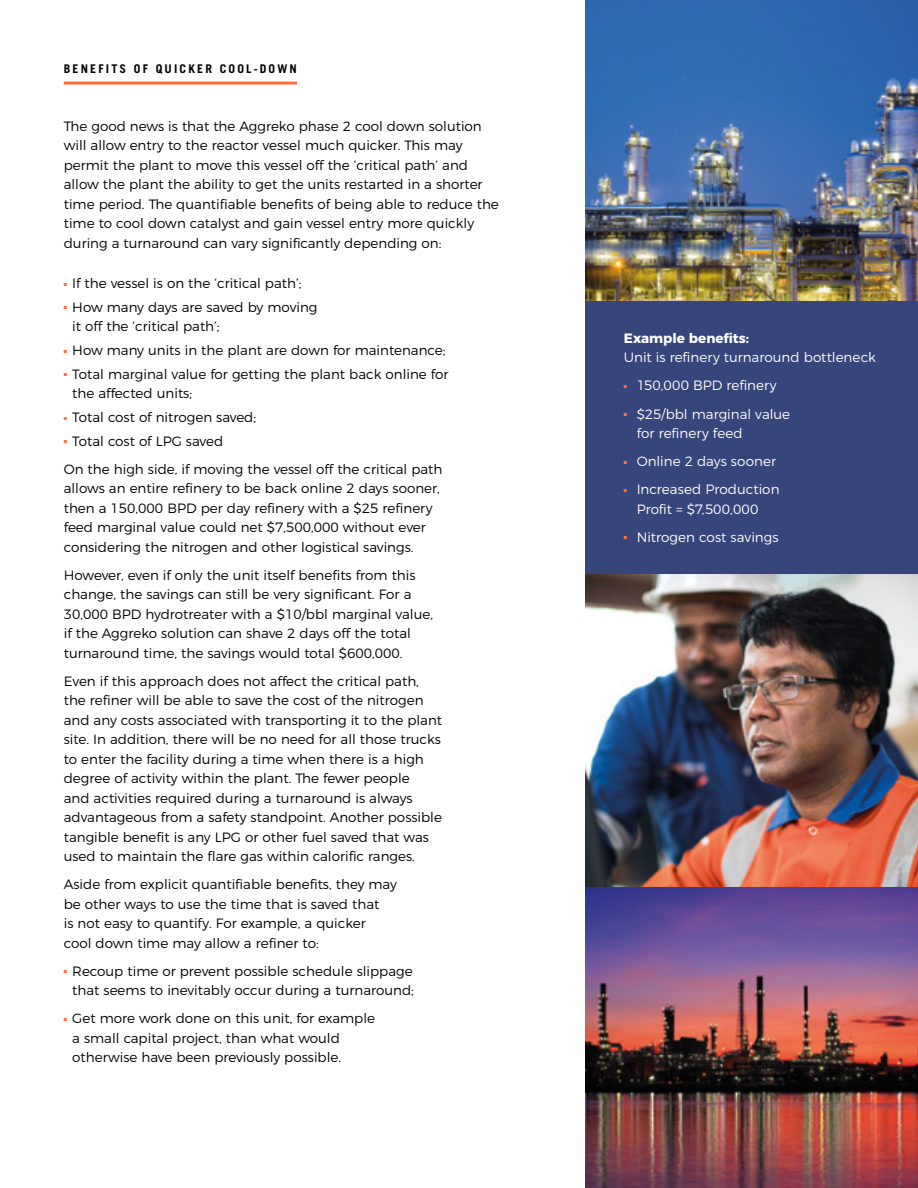
<style>
.page{position:relative;width:918px;height:1188px;background:#fff}
.page>*{position:absolute;margin:0;border:0;box-sizing:border-box;transform-origin:0 0}
.t1{font:300 13.5px/19.5px "Montserrat";color:#000}
.t2{font:300 13.5px/19.5px "Montserrat";color:#fff}
.t3{font:700 13.5px "Montserrat";color:#fff}
.t4{font:700 12px "Trade Gothic";letter-spacing:.18em;color:#000}
</style>
<div class="page">
<img style="left:585px;top:0;width:333px;height:301px">
<img style="left:585px;top:574px;width:333px;height:313px">
<img style="left:585px;top:887px;width:333px;height:301px">
<div style="left:585px;top:301px;width:333px;height:272px;background:#36467a"></div>
<hr style="left:64px;top:82px;width:233px;height:3px;background:#fd6e39">
<p class="t4" style="left:64px;top:61px;width:235px">BENEFITS OF QUICKER COOL-DOWN</p>
<p class="t1" style="left:64px;top:115px;width:437px">The good news is that the Aggreko phase 2 cool down solution will allow entry to the reactor vessel much quicker. This may permit the plant to move this vessel off the ‘critical path’ and allow the plant the ability to get the units restarted in a shorter time period. The quantifiable benefits of being able to reduce the time to cool down catalyst and gain vessel entry more quickly during a turnaround can vary significantly depending on:</p>
<p class="t1" style="left:64px;top:272px;width:239px"><sup>■</sup> If the vessel is on the ‘critical path’;</p>
<p class="t1" style="left:72px;top:296px;width:247px;text-indent:-9px"><sup>■</sup> How many days are saved by moving it off the ‘critical path’;</p>
<p class="t1" style="left:64px;top:339px;width:383px"><sup>■</sup> How many units in the plant are down for maintenance;</p>
<p class="t1" style="left:72px;top:363px;width:378px;text-indent:-9px"><sup>■</sup> Total marginal value for getting the plant back online for the affected units;</p>
<p class="t1" style="left:64px;top:406px;width:194px"><sup>■</sup> Total cost of nitrogen saved;</p>
<p class="t1" style="left:64px;top:426px;width:380px;line-height:28px"><sup>■</sup> Total cost of LPG saved<br>On the high side, if moving the vessel off the critical path</p>
<p class="t1" style="left:64px;top:478px;width:378px">allows an entire refinery to be back online 2 days sooner, then a 150,000 BPD per day refinery with a $25 refinery feed marginal value could net $7,500,000 without ever considering the nitrogen and other logistical savings.</p>
<p class="t1" style="left:64px;top:564px;width:371px">However, even if only the unit itself benefits from this change, the savings can still be very significant. For a 30,000 BPD hydrotreater with a $10/bbl marginal value, if the Aggreko solution can shave 2 days off the total turnaround time, the savings would total $600,000.</p>
<p class="t1" style="left:64px;top:670px;width:380px">Even if this approach does not affect the critical path, the refiner will be able to save the cost of the nitrogen and any costs associated with transporting it to the plant site. In addition, there will be no need for all those trucks to enter the facility during a time when there is a high degree of activity within the plant. The fewer people<br>and activities required during a turnaround is always advantageous from a safety standpoint. Another possible tangible benefit is any LPG or other fuel saved that was used to maintain the flare gas within calorific ranges.</p>
<p class="t1" style="left:64px;top:873px;width:335px">Aside from explicit quantifiable benefits, they may be other ways to use the time that is saved that<br>is not easy to quantify. For example, a quicker<br>cool down time may allow a refiner to:</p>
<p class="t1" style="left:64px;top:960px;width:352px;text-align:right"><sup>■</sup> Recoup time or prevent possible schedule slippage that seems to inevitably occur during a turnaround;</p>
<p class="t1" style="left:72px;top:1008px;width:304px;text-indent:-9px"><sup>■</sup> Get more work done on this unit, for example a small capital project, than what would otherwise have been previously possible.</p>
<p class="t3" style="left:624px;top:327px;width:127px">Example benefits:</p>
<p class="t2" style="left:624px;top:347px;width:253px">Unit is refinery turnaround bottleneck</p>
<p class="t2" style="left:624px;top:375px;width:154px"><sup>■</sup> 150,000 BPD refinery</p>
<p class="t2" style="left:637px;top:403px;width:155px;text-indent:-13px"><sup>■</sup> $25/bbl marginal value for refinery feed</p>
<p class="t2" style="left:624px;top:450px;width:154px"><sup>■</sup> Online 2 days sooner</p>
<p class="t2" style="left:637px;top:478px;width:144px;text-indent:-13px"><sup>■</sup> Increased Production<br>Profit = $7,500,000</p>
<p class="t2" style="left:624px;top:526px;width:156px"><sup>■</sup> Nitrogen cost savings</p>
</div>
